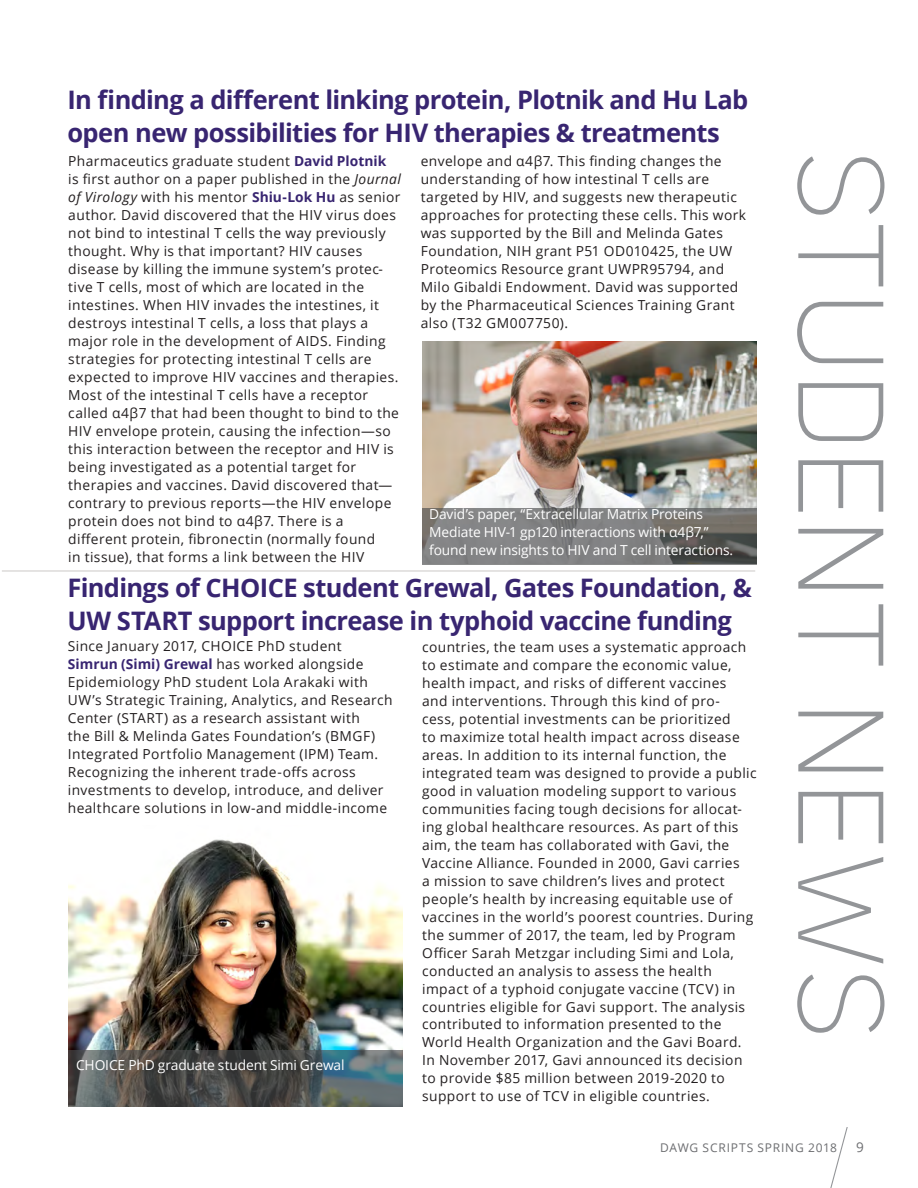
<style>
.page{position:relative;width:918px;height:1188px;background:#fff}
.page>*{position:absolute;margin:0;border:0;box-sizing:border-box;transform-origin:0 0}
.t1{font:300 120px "Uni Sans";letter-spacing:.015em;color:#939598}
.t2{font:700 25.5px/33px "Open Sans";letter-spacing:-.025em;color:#382571}
.t3{font:13.8px/18px "Open Sans";letter-spacing:.03em;color:#231f20}
.t4{font:13.8px/18px "Open Sans";letter-spacing:-.01em;color:#fff}
.t5{font:13.5px "Open Sans";color:#6c6d70}
.t6{font:12px "Open Sans";letter-spacing:.065em;color:#6c6d70}
.s1{font-weight:700;color:#382571}
.s2{font-style:italic}
</style>
<div class="page">
<img style="left:68px;top:839px;width:335px;height:267px">
<img style="left:422px;top:342px;width:335px;height:166px">
<svg style="left:422px;top:508px;width:335px;height:56px;background:#777"></svg>
<hr style="left:2px;top:571px;width:753px;height:1px;background:#cbc8c6">
<svg style="left:68px;top:1051px;width:334px;height:56px;background:#505656"></svg>
<svg style="left:830px;top:1127px;width:18px;height:61px"></svg>
<h2 class="t2" style="left:68px;top:82px;width:682px">In finding a different linking protein, Plotnik and Hu Lab open new possibilities for HIV therapies &amp; treatments</h2>
<p class="t3" style="left:68px;top:152px;width:334px">Pharmaceutics graduate student <span class="s1">David Plotnik<br></span>is first author on a paper published in the <span class="s2">Journal of Virology</span> with his mentor <span class="s1">Shiu-Lok Hu</span> as senior author<span class="s2">.</span> David discovered that the HIV virus does not bind to intestinal T cells the way previously thought. Why is that important? HIV causes disease by killing the immune system’s protec&shy;tive T cells, most of which are located in the intestines. When HIV invades the intestines, it destroys intestinal T cells, a loss that plays a major role in the development of AIDS. Finding strategies for protecting intestinal T cells are expected to improve HIV vaccines and therapies.<br>Most of the intestinal T cells have a receptor called α4β7 that had been thought to bind to the HIV envelope protein, causing the infection—so this interaction between the receptor and HIV is being investigated as a potential target for therapies and vaccines. David discovered that— contrary to previous reports—the HIV envelope protein does not bind to α4β7. There is a different protein, fibronectin (normally found<br>in tissue), that forms a link between the HIV</p>
<p class="t3" style="left:421px;top:152px;width:327px">envelope and α4β7. This finding changes the understanding of how intestinal T cells are targeted by HIV, and suggests new therapeutic approaches for protecting these cells. This work was supported by the Bill and Melinda Gates Foundation, NIH grant P51 OD010425, the UW Proteomics Resource grant UWPR95794, and Milo Gibaldi Endowment. David was supported by the Pharmaceutical Sciences Training Grant also (T32 GM007750).</p>
<p class="t4" style="left:429px;top:505px;width:306px">David’s paper, “Extracellular Matrix Proteins<br>Mediate HIV-1 gp120 interactions with α4β7,” found new insights to HIV and T cell interactions.</p>
<h2 class="t2" style="left:68px;top:570px;width:686px">Findings of CHOICE student Grewal, Gates Foundation, &amp;<br>UW START support increase in typhoid vaccine funding</h2>
<p class="t3" style="left:68px;top:636px;width:326px">Since January 2017, CHOICE PhD student <span class="s1">Simrun (Simi) Grewal</span> has worked alongside Epidemiology PhD student Lola Arakaki with UW’s Strategic Training, Analytics, and Research Center (START) as a research assistant with<br>the Bill &amp; Melinda Gates Foundation’s (BMGF)<br>Integrated Portfolio Management (IPM) Team.<br>Recognizing the inherent trade-offs across investments to develop, introduce, and deliver healthcare solutions in low-and middle-income</p>
<p class="t4" style="left:76px;top:1055px;width:270px">CHOICE PhD graduate student Simi Grewal</p>
<p class="t3" style="left:422px;top:637px;width:336px">countries, the team uses a systematic approach to estimate and compare the economic value, health impact, and risks of different vaccines<br>and interventions. Through this kind of pro-<br>cess, potential investments can be prioritized<br>to maximize total health impact across disease areas. In addition to its internal function, the integrated team was designed to provide a public good in valuation modeling support to various communities facing tough decisions for allocat&shy;ing global healthcare resources. As part of this aim, the team has collaborated with Gavi, the Vaccine Alliance. Founded in 2000, Gavi carries<br>a mission to save children’s lives and protect people’s health by increasing equitable use of vaccines in the world’s poorest countries. During the summer of 2017, the team, led by Program Officer Sarah Metzgar including Simi and Lola, conducted an analysis to assess the health impact of a typhoid conjugate vaccine (TCV) in countries eligible for Gavi support. The analysis contributed to information presented to the World Health Organization and the Gavi Board.<br>In November 2017, Gavi announced its decision to provide $85 million between 2019-2020 to support to use of TCV in eligible countries.</p>
<h1 class="t1" style="left:909px;top:151px;width:890px;rotate:90deg">STUDENT NEWS</h1>
<p class="t6" style="left:660px;top:1139px;width:178px">DAWG SCRIPTS SPRING 2018</p>
<p class="t5" style="left:856px;top:1138px;width:9px">9</p>
</div>
